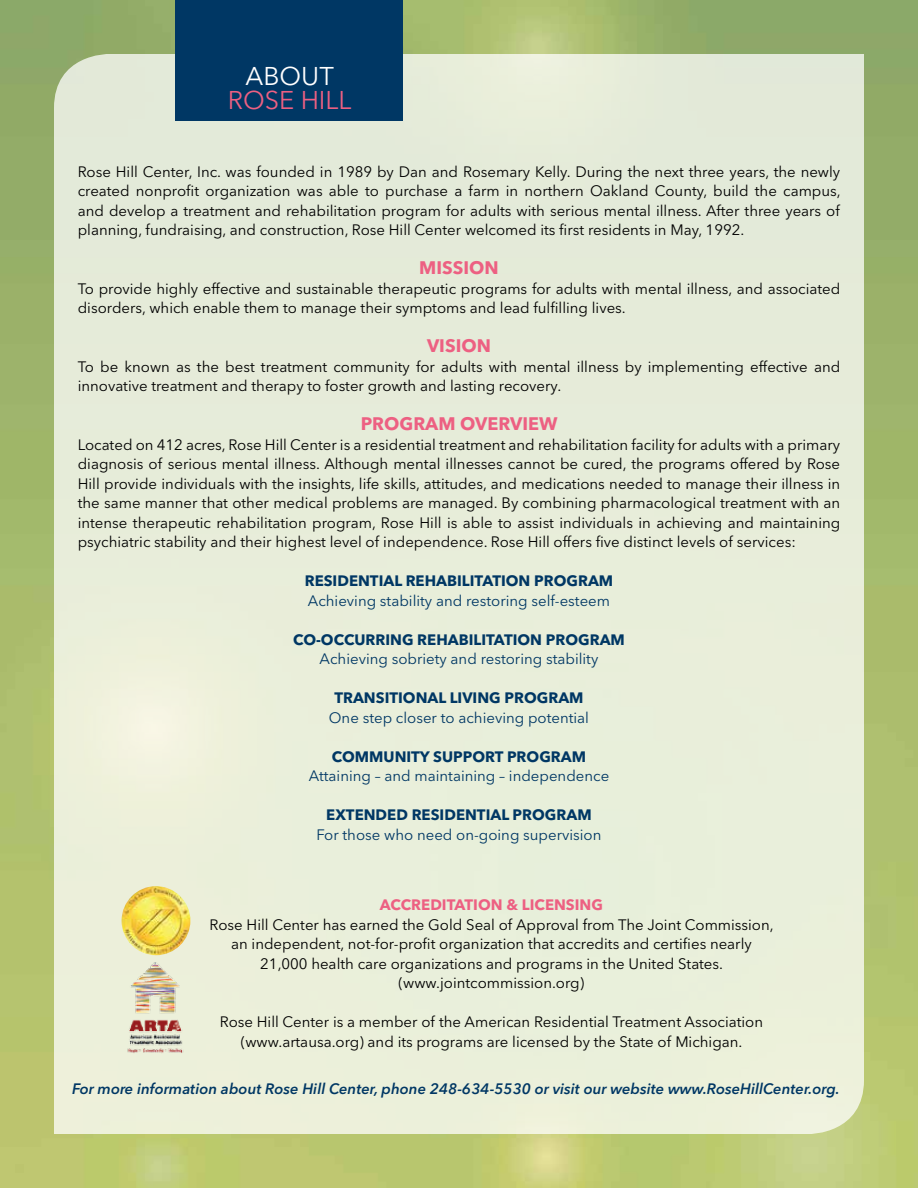
<style>
.page{position:relative;width:918px;height:1188px;background:#fff}
.page>*{position:absolute;margin:0;border:0;box-sizing:border-box;transform-origin:0 0}
.t1{font:25.5px "Avenir Next LT Pro";color:#ed6082}
.t2{font:25.5px "Avenir Next LT Pro";color:#fff}
.t3{font:700 18px "Avenir Next LT Pro";color:#ed6082}
.t4{font:15px/19.5px "Avenir Next LT Pro";color:#000;text-align:justify}
.t5{font:15px "Avenir Next LT Pro";color:#003764}
.t6{font:700 15px "Avenir Next LT Pro";color:#003764}
.t7{font:italic 600 15px "Avenir Next LT Pro";color:#003764}
.t8{font:700 15px "Avenir Next LT Pro";color:#ed6082}
</style>
<div class="page">
<img style="left:0;top:0;width:918px;height:1188px">
<div style="left:54px;top:54px;width:810px;height:1080px;background:#e8eeda"></div>
<img style="left:122px;top:886px;width:68px;height:69px;border-radius:35px">
<img style="left:119px;top:958px;width:74px;height:95px">
<div style="left:176px;top:0;width:227px;height:121px;background:#003764"></div>
<h1 class="t2" style="left:246px;top:61px;width:90px">ABOUT</h1>
<h1 class="t1" style="left:228px;top:85px;width:125px">ROSE HILL</h1>
<p class="t4" style="left:78px;top:162px;width:765px">Rose Hill Center, Inc. was founded in 1989 by Dan and Rosemary Kelly. During the next three years, the newly created nonprofit organization was able to purchase a farm in northern Oakland County, build the campus, and develop a treatment and rehabilitation program for adults with serious mental illness. After three years of planning, fundraising, and construction, Rose Hill Center welcomed its first residents in May, 1992.</p>
<p class="t3" style="left:419px;top:257px;width:81px">MISSION</p>
<p class="t4" style="left:78px;top:279px;width:764px">To provide highly effective and sustainable therapeutic programs for adults with mental illness, and associated disorders, which enable them to manage their symptoms and lead fulfilling lives.</p>
<p class="t3" style="left:427px;top:335px;width:65px">VISION</p>
<p class="t4" style="left:78px;top:357px;width:764px">To be known as the best treatment community for adults with mental illness by implementing effective and innovative treatment and therapy to foster growth and lasting recovery.</p>
<p class="t3" style="left:361px;top:413px;width:198px">PROGRAM OVERVIEW</p>
<p class="t4" style="left:78px;top:435px;width:764px">Located on 412 acres, Rose Hill Center is a residential treatment and rehabilitation facility for adults with a primary diagnosis of serious mental illness. Although mental illnesses cannot be cured, the programs offered by Rose Hill provide individuals with the insights, life skills, attitudes, and medications needed to manage their illness in the same manner that other medical problems are managed. By combining pharmacological treatment with an intense therapeutic rehabilitation program, Rose Hill is able to assist individuals in achieving and maintaining psychiatric stability and their highest level of independence. Rose Hill offers five distinct levels of services:</p>
<p class="t6" style="left:305px;top:572px;width:310px">RESIDENTIAL REHABILITATION PROGRAM</p>
<p class="t5" style="left:308px;top:591px;width:304px">Achieving stability and restoring self-esteem</p>
<p class="t6" style="left:293px;top:630px;width:333px">CO-OCCURRING REHABILITATION PROGRAM</p>
<p class="t5" style="left:320px;top:650px;width:280px">Achieving sobriety and restoring stability</p>
<p class="t6" style="left:334px;top:689px;width:251px">TRANSITIONAL LIVING PROGRAM</p>
<p class="t5" style="left:329px;top:708px;width:262px">One step closer to achieving potential</p>
<p class="t6" style="left:332px;top:747px;width:256px">COMMUNITY SUPPORT PROGRAM</p>
<p class="t5" style="left:309px;top:767px;width:302px">Attaining – and maintaining – independence</p>
<p class="t6" style="left:326px;top:806px;width:267px">EXTENDED RESIDENTIAL PROGRAM</p>
<p class="t5" style="left:317px;top:825px;width:286px">For those who need on-going supervision</p>
<p class="t8" style="left:380px;top:896px;width:225px">ACCREDITATION &amp; LICENSING</p>
<p class="t4" style="left:210px;top:915px;width:566px;text-align:center">Rose Hill Center has earned the Gold Seal of Approval from The Joint Commission, an independent, not-for-profit organization that accredits and certifies nearly 21,000 health care organizations and programs in the United States. (www.jointcommission.org)</p>
<p class="t4" style="left:220px;top:1012px;width:545px;text-align:center">Rose Hill Center is a member of the American Residential Treatment Association (www.artausa.org) and its programs are licensed by the State of Michigan.</p>
<p class="t7" style="left:72px;top:1080px;width:769px">For more information about Rose Hill Center, phone 248-634-5530 or visit our website www.RoseHillCenter.org.</p>
</div>
